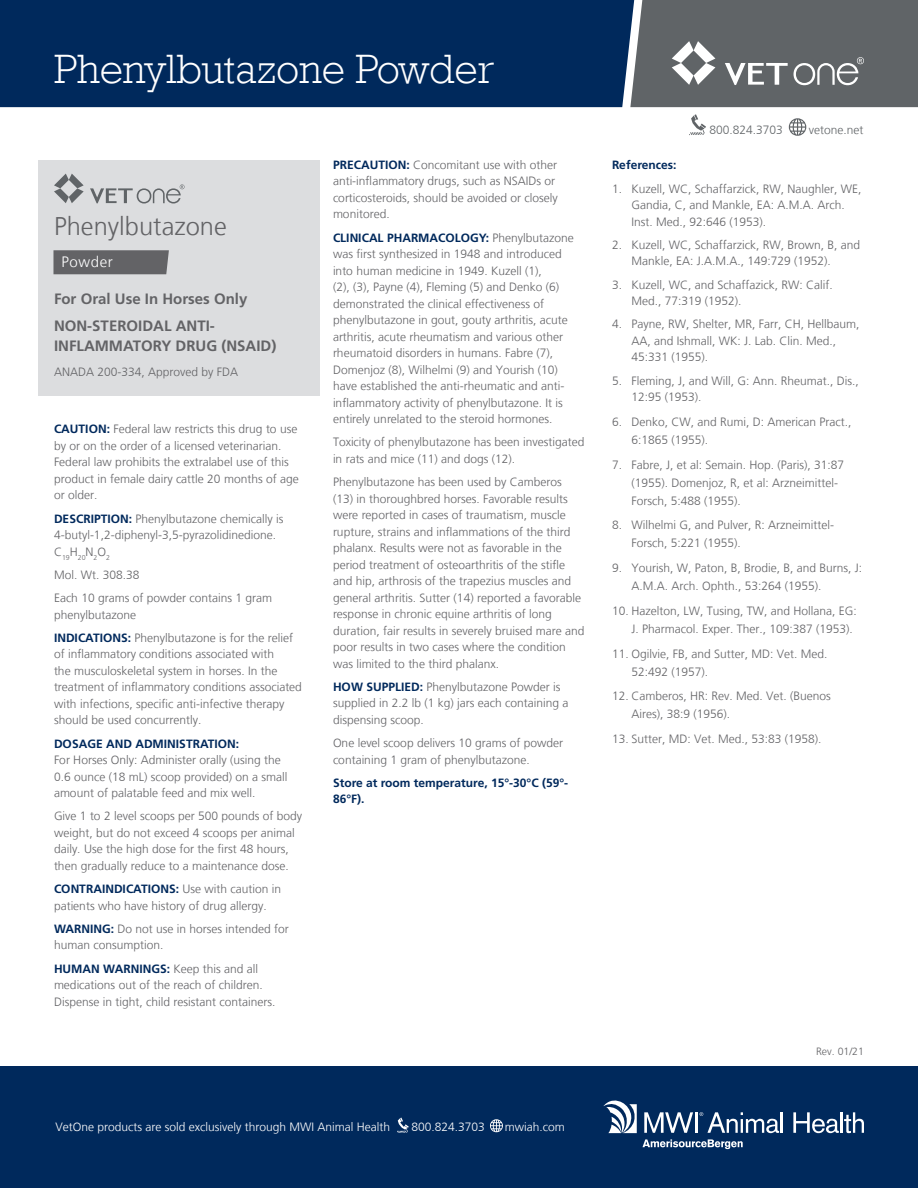
<style>
.page{position:relative;width:918px;height:1188px;background:#fff}
.page>*{position:absolute;margin:0;border:0;box-sizing:border-box;transform-origin:0 0}
.t1{font:300 42px "Rockwell";color:#fff}
.Product_Headline{font:300 25.5px "Frutiger LT";color:#636366}
.t2{font:700 15px/20.2px "Frutiger LT Std";color:#636366}
.t3{font:300 15px "Frutiger LT";letter-spacing:.04em;color:#fff}
.t4{font:300 12px/16.5px "Frutiger LT";color:#636366}
.t5{font:300 12px "Frutiger LT";color:#fff}
.t6{font:700 12px/16.5px "Frutiger LT Std";color:#00295c}
.t7{font:300 12px "Frutiger LT";color:#606467}
.t8{font:300 10.5px "Frutiger LT";color:#636366}
.t9{font:300 7.05px "Frutiger LT";color:#636366}
.s1{font-family:"Frutiger LT Std";font-weight:700;color:#00295c}
</style>
<div class="page">
<div style="left:0;top:0;width:630px;height:107px;background:#00295c"></div>
<svg style="left:630px;top:0;width:288px;height:107px;background:#6b6f72"></svg>
<svg style="left:689px;top:114px;width:17px;height:21px"></svg>
<svg style="left:789px;top:118px;width:17px;height:18px"></svg>
<div style="left:0;top:1066px;width:918px;height:122px;background:#00295c"></div>
<svg style="left:603px;top:1101px;width:34px;height:32px"></svg>
<svg style="left:643px;top:1139px;width:100px;height:10px"></svg>
<svg style="left:644px;top:1112px;width:49px;height:21px"></svg>
<hr style="left:695px;top:1112px;width:3px;height:21px;background:#fff">
<svg style="left:699px;top:1112px;width:80px;height:21px"></svg>
<hr style="left:781px;top:1112px;width:2px;height:21px;background:#fff">
<svg style="left:793px;top:1112px;width:71px;height:21px"></svg>
<svg style="left:397px;top:1118px;width:12px;height:15px"></svg>
<svg style="left:490px;top:1119px;width:13px;height:14px"></svg>
<div style="left:38px;top:160px;width:282px;height:236px;background:#dcdddf"></div>
<div style="left:53px;top:250px;width:116px;height:24px;background:#636366"></div>
<svg style="left:54px;top:174px;width:30px;height:29px"></svg>
<svg style="left:90px;top:184px;width:95px;height:20px"></svg>
<h1 class="t1" style="left:54px;top:38px;width:442px">Phenylbutazone Powder</h1>
<p class="Product_Headline" style="left:54px;top:211px;width:174px">Phenylbutazone</p>
<p class="t3" style="left:62px;top:253px;width:53px">Powder</p>
<p class="t2" style="left:54px;top:289px;width:195px">For Oral Use In Horses Only</p>
<p class="t2" style="left:54px;top:316px;width:224px">NON-STEROIDAL ANTI-<br>INFLAMMATORY DRUG (NSAID)</p>
<p class="t4" style="left:54px;top:364px;width:186px">ANADA 200-334, Approved by FDA</p>
<p class="t4" style="left:54px;top:421px;width:246px"><span class="s1">CAUTION:</span> Federal law restricts this drug to use by or on the order of a licensed veterinarian.<br>Federal law prohibits the extralabel use of this product in female dairy cattle 20 months of age or older.</p>
<p class="t4" style="left:54px;top:510px;width:231px"><span class="s1">DESCRIPTION:</span> Phenylbutazone chemically is<br>4-butyl-1,2-diphenyl-3,5-pyrazolidinedione.</p>
<p class="t9" style="left:54px;top:553px;width:58px"><sup>C</sup>19<sup>H</sup>20<sup>N</sup>2<sup>O</sup>2</p>
<p class="t4" style="left:54px;top:567px;width:87px">Mol. Wt. 308.38</p>
<p class="t4" style="left:54px;top:590px;width:220px">Each 10 grams of powder contains 1 gram phenylbutazone</p>
<p class="t4" style="left:54px;top:630px;width:250px"><span class="s1">INDICATIONS:</span> Phenylbutazone is for the relief of inflammatory conditions associated with<br>the musculoskeletal system in horses. In the treatment of inflammatory conditions associated with infections, specific anti-infective therapy should be used concurrently.</p>
<p class="t4" style="left:54px;top:735px;width:235px"><span class="s1">DOSAGE AND ADMINISTRATION:<br></span>For Horses Only: Administer orally (using the 0.6 ounce (18 mL) scoop provided) on a small amount of palatable feed and mix well.</p>
<p class="t4" style="left:54px;top:808px;width:250px">Give 1 to 2 level scoops per 500 pounds of body weight, but do not exceed 4 scoops per animal daily. Use the high dose for the first 48 hours, then gradually reduce to a maintenance dose.</p>
<p class="t4" style="left:54px;top:881px;width:229px"><span class="s1">CONTRAINDICATIONS:</span> Use with caution in patients who have history of drug allergy.</p>
<p class="t4" style="left:54px;top:921px;width:236px"><span class="s1">WARNING:</span> Do not use in horses intended for human consumption.</p>
<p class="t4" style="left:54px;top:960px;width:223px"><span class="s1">HUMAN WARNINGS:</span> Keep this and all medications out of the reach of children.<br>Dispense in tight, child resistant containers.</p>
<p class="t4" style="left:333px;top:157px;width:226px"><span class="s1">PRECAUTION:</span> Concomitant use with other anti-inflammatory drugs, such as NSAIDs or corticosteroids, should be avoided or closely monitored.</p>
<p class="t4" style="left:333px;top:229px;width:242px"><span class="s1">CLINICAL PHARMACOLOGY:</span> Phenylbutazone was first synthesized in 1948 and introduced into human medicine in 1949. Kuzell (1),<br>(2), (3), Payne (4), Fleming (5) and Denko (6) demonstrated the clinical effectiveness of phenylbutazone in gout, gouty arthritis, acute arthritis, acute rheumatism and various other rheumatoid disorders in humans. Fabre (7), Domenjoz (8), Wilhelmi (9) and Yourish (10) have established the anti-rheumatic and anti&shy;inflammatory activity of phenylbutazone. It is entirely unrelated to the steroid hormones.</p>
<p class="t4" style="left:333px;top:434px;width:253px">Toxicity of phenylbutazone has been investigated in rats and mice (11) and dogs (12).</p>
<p class="t4" style="left:333px;top:474px;width:253px">Phenylbutazone has been used by Camberos (13) in thoroughbred horses. Favorable results were reported in cases of traumatism, muscle rupture, strains and inflammations of the third phalanx. Results were not as favorable in the period treatment of osteoarthritis of the stifle and hip, arthrosis of the trapezius muscles and general arthritis. Sutter (14) reported a favorable response in chronic equine arthritis of long duration, fair results in severely bruised mare and poor results in two cases where the condition was limited to the third phalanx.</p>
<p class="t4" style="left:333px;top:679px;width:237px"><span class="s1">HOW SUPPLIED:</span> Phenylbutazone Powder is supplied in 2.2 lb (1 kg) jars each containing a dispensing scoop.</p>
<p class="t4" style="left:333px;top:735px;width:232px">One level scoop delivers 10 grams of powder containing 1 gram of phenylbutazone.</p>
<p class="t6" style="left:333px;top:775px;width:237px">Store at room temperature, 15°-30°C (59°-<br>86°F).</p>
<p class="t5" style="left:56px;top:1120px;width:336px">VetOne products are sold exclusively through MWI Animal Health</p>
<p class="t5" style="left:411px;top:1120px;width:75px">800.824.3703</p>
<p class="t5" style="left:505px;top:1120px;width:61px">mwiah.com</p>
<p class="t7" style="left:710px;top:123px;width:75px">800.824.3703</p>
<p class="t7" style="left:809px;top:123px;width:56px">vetone.net</p>
<p class="t6" style="left:612px;top:157px;width:66px">References:</p>
<p class="t4" style="left:632px;top:180px;width:232px;text-indent:-20px">1. Kuzell, WC, Schaffarzick, RW, Naughler, WE,<br>Gandia, C, and Mankle, EA: A.M.A. Arch.<br>Inst. Med., 92:646 (1953).</p>
<p class="t4" style="left:632px;top:237px;width:230px;text-indent:-20px">2. Kuzell, WC, Schaffarzick, RW, Brown, B, and<br>Mankle, EA: J.A.M.A., 149:729 (1952).</p>
<p class="t4" style="left:632px;top:276px;width:203px;text-indent:-20px">3. Kuzell, WC, and Schaffazick, RW: Calif.<br>Med., 77:319 (1952).</p>
<p class="t4" style="left:632px;top:316px;width:230px;text-indent:-20px">4. Payne, RW, Shelter, MR, Farr, CH, Hellbaum,<br>AA, and Ishmall, WK: J. Lab. Clin. Med.,<br>45:331 (1955).</p>
<p class="t4" style="left:632px;top:372px;width:229px;text-indent:-20px">5. Fleming, J, and Will, G: Ann. Rheumat., Dis.,<br>12:95 (1953).</p>
<p class="t4" style="left:632px;top:413px;width:222px;line-height:18px;text-indent:-20px">6. Denko, CW, and Rumi, D: American Pract.,<br>6:1865 (1955).</p>
<p class="t4" style="left:632px;top:456px;width:214px;line-height:18px;text-indent:-20px">7. Fabre, J, et al: Semain. Hop. (Paris), 31:87 (1955). Domenjoz, R, et al: Arzneimittel-<br>Forsch, 5:488 (1955).</p>
<p class="t4" style="left:632px;top:516px;width:204px;line-height:18px;text-indent:-20px">8. Wilhelmi G, and Pulver, R: Arzneimittel-<br>Forsch, 5:221 (1955).</p>
<p class="t4" style="left:632px;top:559px;width:232px;line-height:18px;text-indent:-20px">9. Yourish, W, Paton, B, Brodie, B, and Burns, J:<br>A.M.A. Arch. Ophth., 53:264 (1955).</p>
<p class="t4" style="left:632px;top:602px;width:227px;line-height:18px;text-indent:-20px">10. Hazelton, LW, Tusing, TW, and Hollana, EG:<br>J. Pharmacol. Exper. Ther., 109:387 (1953).</p>
<p class="t4" style="left:632px;top:645px;width:198px;line-height:18px;text-indent:-20px">11. Ogilvie, FB, and Sutter, MD: Vet. Med.<br>52:492 (1957).</p>
<p class="t4" style="left:632px;top:687px;width:201px;line-height:18px;text-indent:-20px">12. Camberos, HR: Rev. Med. Vet. (Buenos<br>Aires), 38:9 (1956).</p>
<p class="t4" style="left:612px;top:731px;width:211px">13. Sutter, MD: Vet. Med., 53:83 (1958).</p>
<p class="t8" style="left:816px;top:1046px;width:49px">Rev. 01/21</p>
</div>
